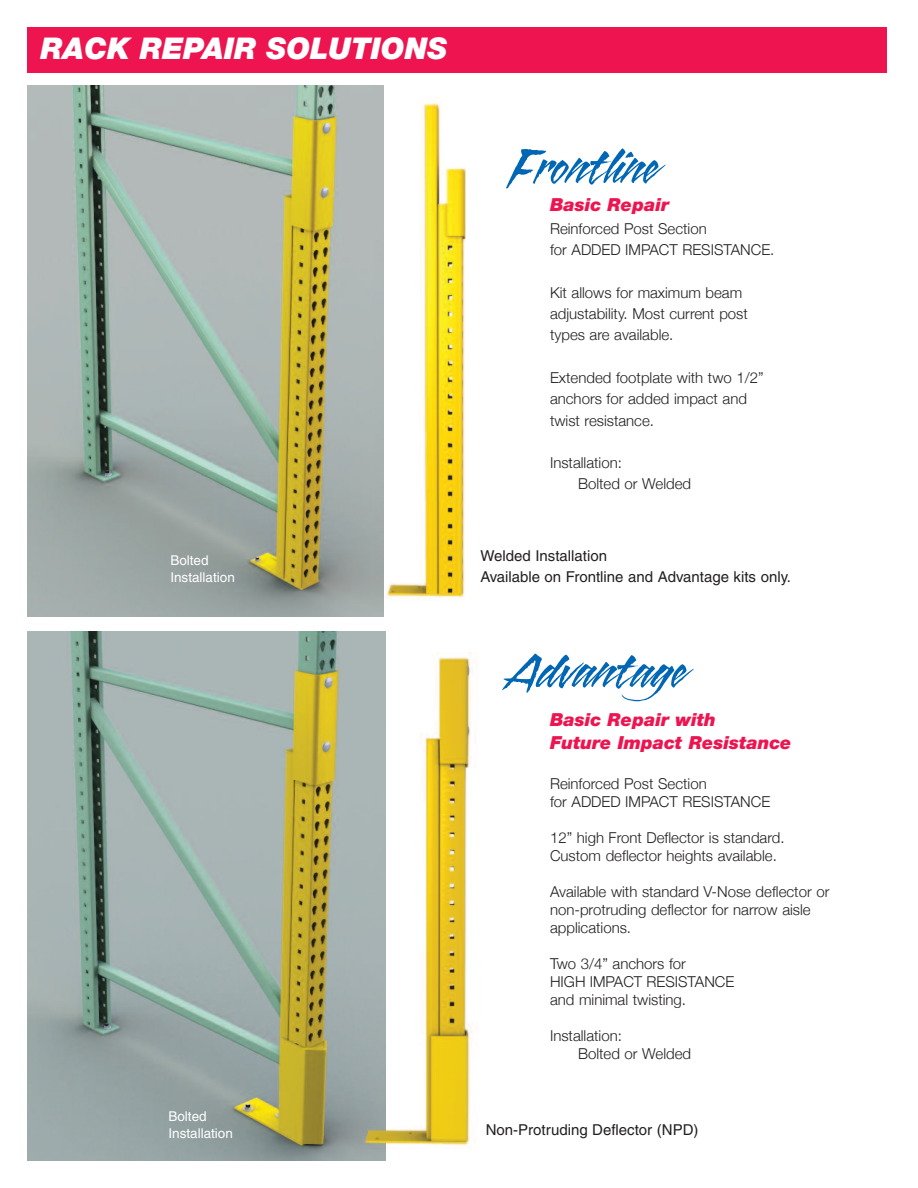
<style>
.page{position:relative;width:918px;height:1188px;background:#fff}
.page>*{position:absolute;margin:0;border:0;box-sizing:border-box;transform-origin:0 0}
.t1{font:italic 900 30px "Helvetica Neue";color:#fff}
.t2{font:italic 900 18px/22.5px "Helvetica Neue";color:#ed1450}
.t3{font:300 15px/18px "Helvetica Neue";color:#231f20}
.t4{font:15px/21px "Helvetica";color:#231f20}
.t5{font:13.5px/16.2px "Helvetica";color:#fff}
</style>
<div class="page">
<img style="left:27px;top:85px;width:357px;height:532px">
<img style="left:27px;top:631px;width:358px;height:530px">
<div style="left:27px;top:27px;width:860px;height:46px;background:#ed1450"></div>
<img style="left:356px;top:652px;width:122px;height:501px">
<img style="left:376px;top:97px;width:132px;height:504px">
<svg style="left:506px;top:148px;width:160px;height:40px"></svg>
<svg style="left:502px;top:654px;width:192px;height:47px"></svg>
<h1 class="t1" style="left:40px;top:38px;width:408px">RACK REPAIR SOLUTIONS</h1>
<p class="t2" style="left:550px;top:195px;width:120px">Basic Repair</p>
<p class="t3" style="left:550px;top:218px;width:226px;line-height:21.3px">Reinforced Post Section<br>for Added ImPAct ReSIStAnce.</p>
<p class="t3" style="left:550px;top:282px;width:199px;line-height:21.3px">Kit allows for maximum beam adjustability. most current post types are available.</p>
<p class="t3" style="left:550px;top:367px;width:215px;line-height:21.3px">extended footplate with two 1/2” anchors for added impact and twist resistance.</p>
<p class="t3" style="left:578px;top:452px;width:115px;line-height:21.3px;text-indent:-28px">Installation:<br>Bolted or Welded</p>
<p class="t5" style="left:170px;top:554px;width:66px">Bolted<br>Installation</p>
<p class="t4" style="left:480px;top:547px;width:312px">Welded Installation<br>Available on Frontline and Advantage kits only.</p>
<p class="t2" style="left:550px;top:710px;width:243px">Basic Repair with<br>Future Impact Resistance</p>
<p class="t3" style="left:550px;top:775px;width:222px">Reinforced Post Section<br>for Added ImPAct ReSIStAnce</p>
<p class="t3" style="left:550px;top:829px;width:236px">12” high Front deflector is standard. custom deflector heights available.</p>
<p class="t3" style="left:550px;top:883px;width:281px">Available with standard V-nose deflector or non-protruding deflector for narrow aisle applications.</p>
<p class="t3" style="left:550px;top:955px;width:186px">two 3/4” anchors for<br>HIGH ImPAct ReSIStAnce and minimal twisting.</p>
<p class="t3" style="left:578px;top:1027px;width:115px;text-indent:-28px">Installation:<br>Bolted or Welded</p>
<p class="t5" style="left:168px;top:1110px;width:66px">Bolted<br>Installation</p>
<p class="t4" style="left:486px;top:1120px;width:214px">Non-Protruding Deflector (NPD)</p>
</div>
